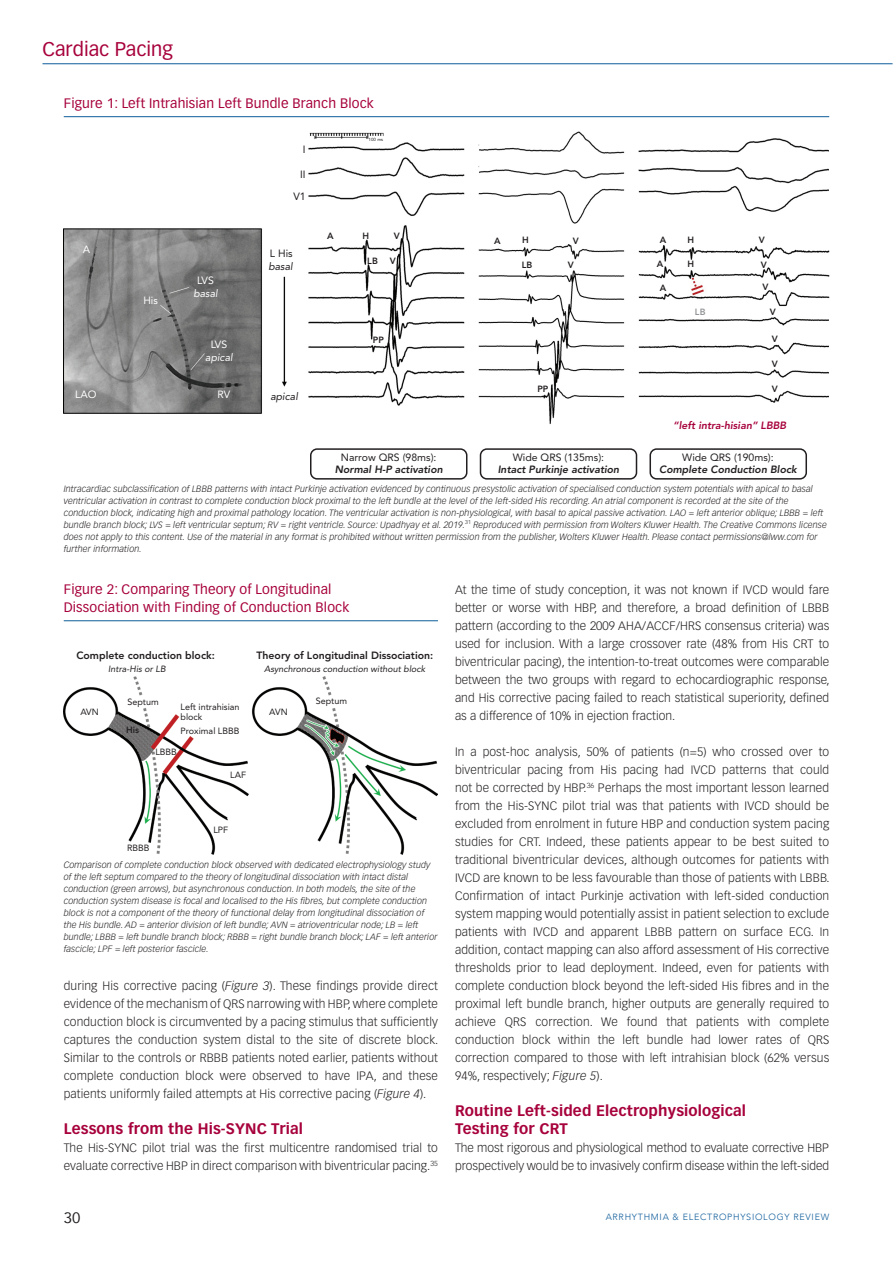
<style>
.page{position:relative;width:893px;height:1263px;background:#fff}
.page>*{position:absolute;margin:0;border:0;box-sizing:border-box;transform-origin:0 0}
.t1{font:19.5px "Vectora LT Std";color:#a7023c}
.t2{font:700 15px/18px "Vectora LT Std";letter-spacing:.01em;color:#a7023c}
.t3{font:15px "Avenir";color:#231f20}
.t4{font:13.5px/18px "Vectora LT Std";letter-spacing:.01em;color:#a7023c}
.t5{font:300 12px/18px "Vectora LT Std";letter-spacing:.005em;color:#231f20;text-align:justify}
.t6{font:italic 800 10.5px "Avenir LT Std";color:#231f20}
.t7{font:800 10.5px "Avenir LT Std";color:#231f20}
.t8{font:10.5px/22.4px "Avenir LT Std";color:#231f20;text-align:right}
.t9{font:italic 800 10.5px "Avenir LT Std";color:#a7023c}
.t10{font:10.5px "Avenir LT Std";color:#fff}
.t11{font:italic 10.5px "Avenir LT Std";color:#231f20}
.t12{font:italic 10.5px "Avenir LT Std";color:#fff}
.t13{font:italic 300 9px/12px "Vectora LT Std";letter-spacing:.01em;color:#231f20}
.t14{font:9px/10.8px "Avenir LT Std";color:#231f20}
.t15{font:italic 9px "Avenir LT Std";color:#231f20}
.t16{font:300 9px "Avenir";letter-spacing:.08em;color:#0d5c9a}
.t17{font:800 9px "Avenir LT Std";color:#231f20}
.t18{font:800 9px "Avenir LT Std";color:#939598}
.t19{font:4.5px "Avenir LT Std";color:#231f20}
.s1{font-style:italic}
</style>
<div class="page">
<hr style="left:42px;top:64px;width:850px;height:1px;background:#0d5c9a">
<hr style="left:64px;top:116px;width:765px;height:1px;background:#0d5c9a">
<img style="left:64px;top:132px;width:765px;height:293px">
<div style="left:310px;top:448px;width:157px;height:32px;border:2px solid #231f20;border-radius:6px"></div>
<div style="left:480px;top:448px;width:157px;height:32px;border:2px solid #231f20;border-radius:6px"></div>
<div style="left:649px;top:448px;width:158px;height:32px;border:2px solid #231f20;border-radius:6px"></div>
<hr style="left:64px;top:620px;width:374px;height:1px;background:#0d5c9a">
<img style="left:64px;top:676px;width:374px;height:179px">
<h1 class="t1" style="left:42px;top:38px;width:132px">Cardiac Pacing</h1>
<p class="t4" style="left:64px;top:94px;width:312px">Figure 1: Left Intrahisian Left Bundle Branch Block</p>
<p class="t8" style="left:303px;top:139px;width:4px">I</p>
<p class="t19" style="left:369px;top:137px;width:16px">100 ms</p>
<p class="t10" style="left:83px;top:243px;width:9px">A</p>
<p class="t10" style="left:75px;top:388px;width:23px">LAO</p>
<p class="t10" style="left:143px;top:294px;width:16px">His</p>
<p class="t10" style="left:197px;top:274px;width:18px">LVS</p>
<p class="t12" style="left:193px;top:287px;width:26px">basal</p>
<p class="t10" style="left:211px;top:338px;width:18px">LVS</p>
<p class="t12" style="left:205px;top:351px;width:29px">apical</p>
<p class="t10" style="left:218px;top:388px;width:14px">RV</p>
<p class="t8" style="left:293px;top:163px;width:14px">II<br>V1</p>
<p class="t8" style="left:270px;top:243px;width:24px">L His</p>
<p class="t11" style="left:268px;top:260px;width:26px">basal</p>
<p class="t17" style="left:327px;top:230px;width:8px">A</p>
<p class="t11" style="left:270px;top:390px;width:29px">apical</p>
<p class="t17" style="left:362px;top:230px;width:8px">H</p>
<p class="t17" style="left:394px;top:230px;width:8px">V</p>
<p class="t17" style="left:367px;top:255px;width:12px">LB</p>
<p class="t17" style="left:390px;top:255px;width:8px">V</p>
<p class="t17" style="left:373px;top:335px;width:12px">PP</p>
<p class="t17" style="left:522px;top:235px;width:8px">H</p>
<p class="t17" style="left:687px;top:235px;width:8px">H</p>
<p class="t17" style="left:494px;top:235px;width:8px">A</p>
<p class="t17" style="left:660px;top:235px;width:8px">A</p>
<p class="t17" style="left:657px;top:259px;width:8px">A</p>
<p class="t17" style="left:660px;top:282px;width:8px">A</p>
<p class="t17" style="left:573px;top:235px;width:8px">V</p>
<p class="t17" style="left:759px;top:235px;width:8px">V</p>
<p class="t17" style="left:761px;top:259px;width:8px">V</p>
<p class="t17" style="left:762px;top:282px;width:8px">V</p>
<p class="t17" style="left:687px;top:259px;width:8px">H</p>
<p class="t17" style="left:522px;top:259px;width:12px">LB</p>
<p class="t17" style="left:568px;top:259px;width:8px">V</p>
<p class="t17" style="left:537px;top:383px;width:12px">PP</p>
<p class="t18" style="left:695px;top:307px;width:12px">LB</p>
<p class="t17" style="left:770px;top:307px;width:8px">V</p>
<p class="t17" style="left:772px;top:333px;width:8px">V</p>
<p class="t17" style="left:772px;top:358px;width:8px">V</p>
<p class="t17" style="left:772px;top:383px;width:8px">V</p>
<p class="t9" style="left:673px;top:419px;width:115px">“left intra-hisian” LBBB</p>
<p class="t8" style="left:682px;top:446px;width:93px">Wide QRS (190ms):</p>
<p class="t6" style="left:659px;top:463px;width:139px">Complete Conduction Block</p>
<p class="t13" style="left:64px;top:482px;width:765px">Intracardiac subclassification of LBBB patterns with intact Purkinje activation evidenced by continuous presystolic activation of specialised conduction system potentials with apical to basal ventricular activation in contrast to complete conduction block proximal to the left bundle at the level of the left-sided His recording. An atrial component is recorded at the site of the conduction block, indicating high and proximal pathology location. The ventricular activation is non-physiological, with basal to apical passive activation. LAO = left anterior oblique; LBBB = left bundle branch block; LVS = left ventricular septum; RV = right ventricle. Source: Upadhyay et al. 2019.<sup>31</sup> Reproduced with permission from Wolters Kluwer Health. The Creative Commons license does not apply to this content. Use of the material in any format is prohibited without written permission from the publisher, Wolters Kluwer Health. Please contact permissions@lww.com for further information.</p>
<p class="t4" style="left:64px;top:580px;width:287px">Figure 2: Comparing Theory of Longitudinal<br>Dissociation with Finding of Conduction Block</p>
<p class="t8" style="left:513px;top:446px;width:93px">Wide QRS (135ms):</p>
<p class="t6" style="left:498px;top:463px;width:123px">Intact Purkinje activation</p>
<p class="t8" style="left:341px;top:446px;width:97px">Narrow QRS (98ms):</p>
<p class="t6" style="left:335px;top:463px;width:110px">Normal H-P activation</p>
<p class="t5" style="left:455px;top:581px;width:376px">At the time of study conception, it was not known if IVCD would fare better or worse with HBP, and therefore, a broad definition of LBBB pattern (according to the 2009 AHA/ACCF/HRS consensus criteria) was used for inclusion. With a large crossover rate (48% from His CRT to biventricular pacing), the intention-to-treat outcomes were comparable between the two groups with regard to echocardiographic response, and His corrective pacing failed to reach statistical superiority, defined as a difference of 10% in ejection fraction.</p>
<p class="t5" style="left:455px;top:743px;width:376px">In a post-hoc analysis, 50% of patients (n=5) who crossed over to biventricular pacing from His pacing had IVCD patterns that could not be corrected by HBP.<sup>36</sup> Perhaps the most important lesson learned from the His-SYNC pilot trial was that patients with IVCD should be excluded from enrolment in future HBP and conduction system pacing studies for CRT. Indeed, these patients appear to be best suited to traditional biventricular devices, although outcomes for patients with IVCD are known to be less favourable than those of patients with LBBB.<br>Confirmation of intact Purkinje activation with left-sided conduction system mapping would potentially assist in patient selection to exclude patients with IVCD and apparent LBBB pattern on surface ECG. In addition, contact mapping can also afford assessment of His corrective thresholds prior to lead deployment. Indeed, even for patients with complete conduction block beyond the left-sided His fibres and in the proximal left bundle branch, higher outputs are generally required to achieve QRS correction. We found that patients with complete conduction block within the left bundle had lower rates of QRS correction compared to those with left intrahisian block (62% versus 94%, respectively; <span class="s1">Figure 5</span>).</p>
<p class="t2" style="left:455px;top:1102px;width:293px">Routine Left-sided Electrophysiological<br>Testing for CRT</p>
<p class="t5" style="left:455px;top:1139px;width:376px">The most rigorous and physiological method to evaluate corrective HBP prospectively would be to invasively confirm disease within the left-sided</p>
<p class="t7" style="left:76px;top:649px;width:140px">Complete conduction block:</p>
<p class="t7" style="left:257px;top:649px;width:178px">Theory of Longitudinal Dissociation:</p>
<p class="t15" style="left:264px;top:664px;width:163px">Asynchronous conduction without block</p>
<p class="t15" style="left:108px;top:664px;width:59px">Intra-His or LB</p>
<p class="t14" style="left:127px;top:696px;width:33px">Septum</p>
<p class="t14" style="left:316px;top:696px;width:33px">Septum</p>
<p class="t14" style="left:181px;top:701px;width:61px">Left intrahisian block</p>
<p class="t14" style="left:80px;top:706px;width:20px">AVN</p>
<p class="t14" style="left:269px;top:706px;width:20px">AVN</p>
<p class="t17" style="left:126px;top:725px;width:15px">His</p>
<p class="t14" style="left:181px;top:726px;width:60px">Proximal LBBB</p>
<p class="t14" style="left:155px;top:747px;width:23px">LBBB</p>
<p class="t14" style="left:230px;top:770px;width:17px">LAF</p>
<p class="t14" style="left:213px;top:824px;width:16px">LPF</p>
<p class="t14" style="left:127px;top:843px;width:24px">RBBB</p>
<p class="t13" style="left:64px;top:859px;width:375px">Comparison of complete conduction block observed with dedicated electrophysiology study of the left septum compared to the theory of longitudinal dissociation with intact distal conduction (green arrows), but asynchronous conduction. In both models, the site of the conduction system disease is focal and localised to the His fibres, but complete conduction block is not a component of the theory of functional delay from longitudinal dissociation of the His bundle. AD = anterior division of left bundle; AVN = atrioventricular node; LB = left bundle; LBBB = left bundle branch block; RBBB = right bundle branch block; LAF = left anterior fascicle; LPF = left posterior fascicle.</p>
<p class="t5" style="left:64px;top:977px;width:376px">during His corrective pacing (<span class="s1">Figure 3</span>). These findings provide direct evidence of the mechanism of QRS narrowing with HBP, where complete conduction block is circumvented by a pacing stimulus that sufficiently captures the conduction system distal to the site of discrete block.<br>Similar to the controls or RBBB patients noted earlier, patients without complete conduction block were observed to have IPA, and these patients uniformly failed attempts at His corrective pacing (<span class="s1">Figure 4</span>).</p>
<p class="t2" style="left:64px;top:1120px;width:241px">Lessons from the His-SYNC Trial</p>
<p class="t5" style="left:64px;top:1139px;width:376px">The His-SYNC pilot trial was the first multicentre randomised trial to evaluate corrective HBP in direct comparison with biventricular pacing.<sup>35</sup></p>
<p class="t3" style="left:64px;top:1205px;width:18px">30</p>
<p class="t16" style="left:606px;top:1211px;width:225px">ARRHYTHMIA &amp; ELECTROPHYSIOLOGY REVIEW</p>
</div>
